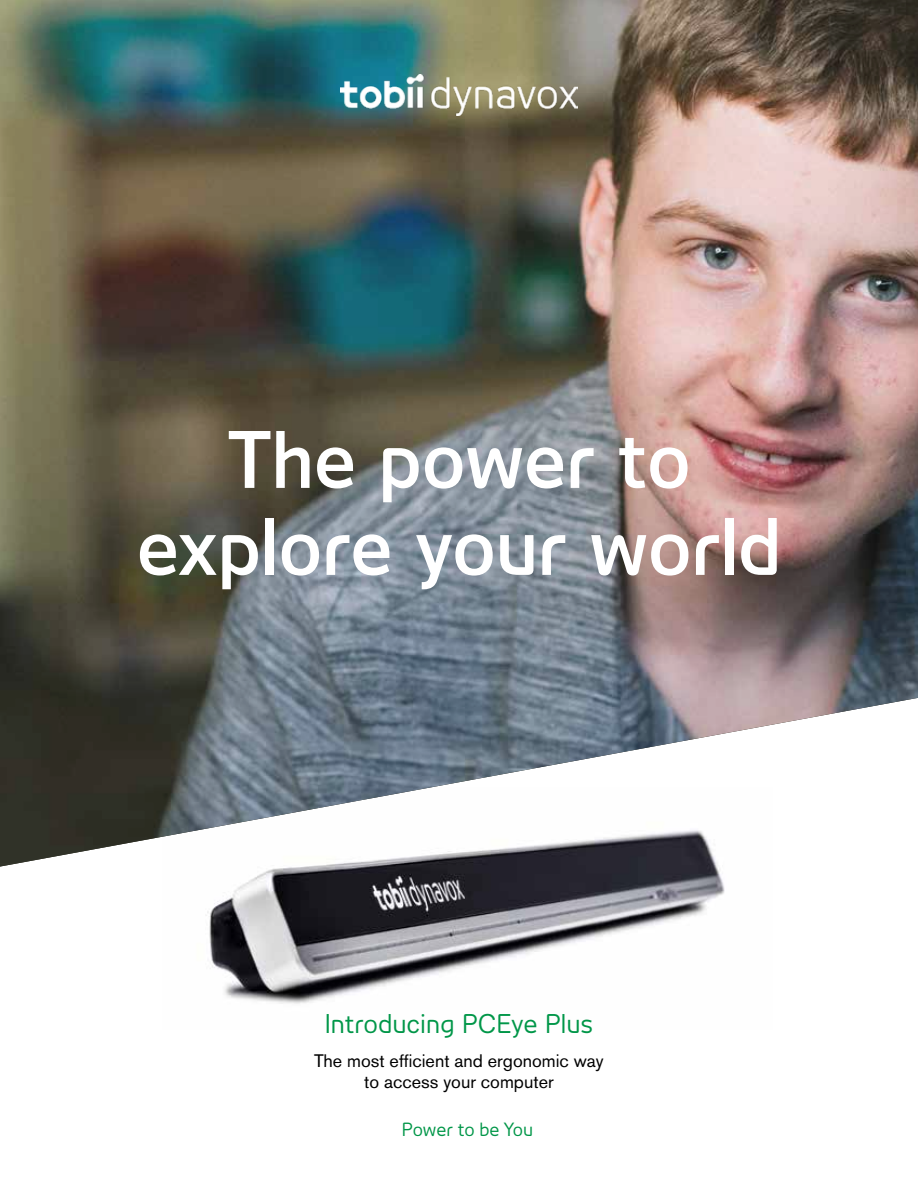
<style>
.page{position:relative;width:918px;height:1188px;background:#fff}
.page>*{position:absolute;margin:0;border:0;box-sizing:border-box;transform-origin:0 0}
.t1{font:600 76.5px/87px "Tele Voice";color:#fff;text-align:center}
.t2{font:25.5px "Tele Voice";color:#009648}
.t3{font:18px/21px "Akzidenz Grotesk BE";color:#000;text-align:center}
.t4{font:18px "Tele Voice";color:#009648}
</style>
<div class="page">
<img style="left:206px;top:867px;width:519px;height:137px">
<img style="left:0;top:0;width:918px;height:867px">
<img style="left:340px;top:75px;width:238px;height:41px">
<h1 class="t1" style="left:137px;top:416px;width:646px">The power to explore your world</h1>
<h2 class="t2" style="left:325px;top:1008px;width:270px">Introducing PCEye Plus</h2>
<p class="t3" style="left:314px;top:1050px;width:291px">The most efficient and ergonomic way to access your computer</p>
<p class="t4" style="left:402px;top:1119px;width:133px">Power to be You</p>
</div>
